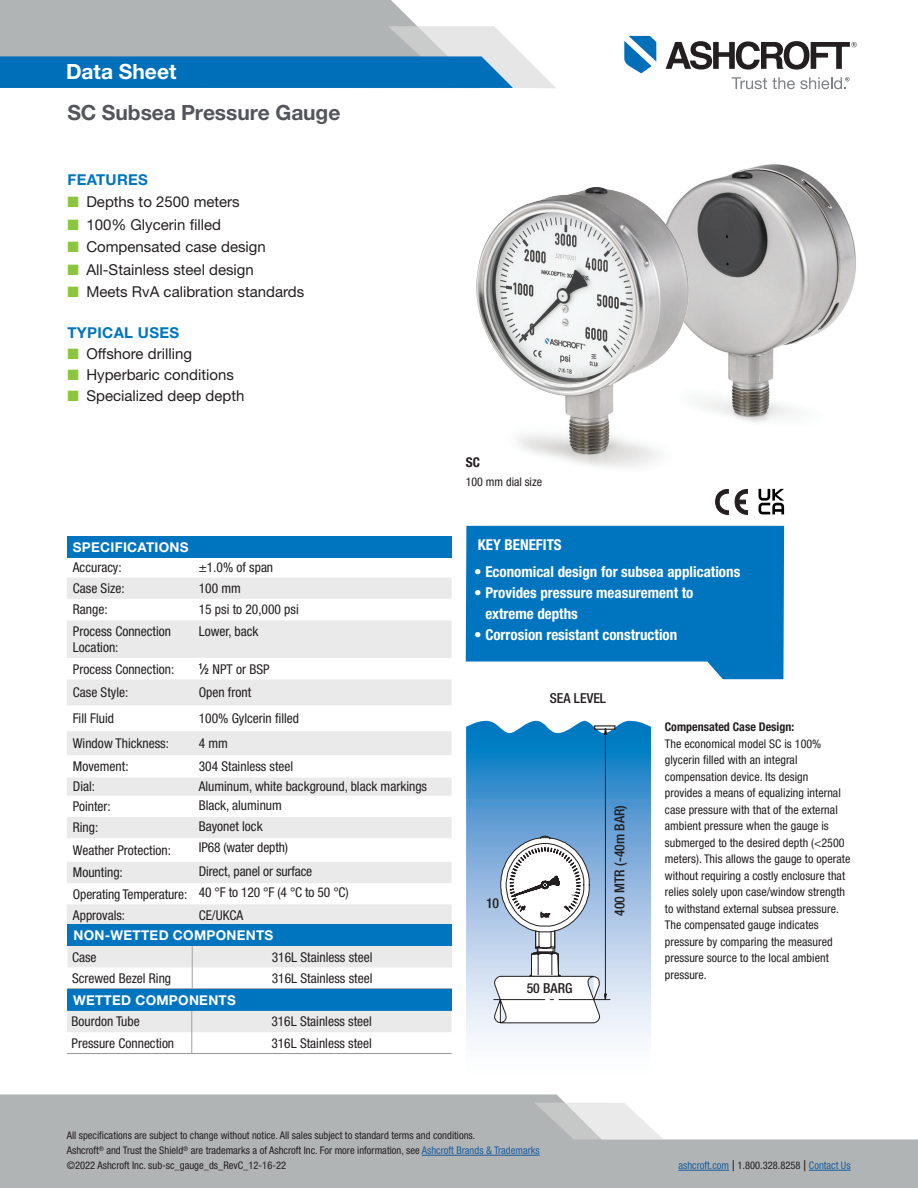
<style>
.page{position:relative;width:918px;height:1188px;background:#fff}
.page>*{position:absolute;margin:0;border:0;box-sizing:border-box;transform-origin:0 0}
.t1{font:700 21px "Helvetica Neue LT Pro";letter-spacing:-.005em;color:#54555a}
.t2{font:700 21px "Helvetica Neue LT Pro";color:#fff}
.t3{font:15px "Helvetica Neue LT Pro";color:#231f20}
.Key_Benefits{font:700 condensed 15px/21px "Helvetica Neue LT Pro";color:#fff}
.FEATURES_Header{font:700 15px "Helvetica Neue LT Pro";letter-spacing:.02em;color:#0075bf}
.t4{font:500 condensed 13.8px "Helvetica Neue";color:#231f20}
.TABLE_Body{font:condensed 13.5px/15.8px "Helvetica Neue LT Pro";color:#231f20}
.TABLE_Header{font:700 13.5px "Helvetica Neue LT Pro";letter-spacing:.02em;color:#fff}
.Gauge_code{font:700 condensed 13.5px "Helvetica Neue LT Pro";color:#231f20}
.Gauge_Size{font:condensed 12px/16.5px "Helvetica Neue LT Pro";letter-spacing:.005em;color:#231f20}
.t5{font:700 condensed 12px "Helvetica Neue LT Pro";color:#231f20}
.t6{font:condensed 10.5px/15px "Helvetica Neue LT Pro";color:#231f20}
.t7{font:condensed 10.5px "Helvetica Neue LT Pro";color:#175d9e}
.t8{font:6.45px "Arial";color:#231f20;scale:.94 1}
.s1{color:#8bc63e}
.s2{font-weight:700}
.s3{font-weight:700;font-size:8.1px}
.s4{color:#175d9e}
.s5{font-size:15px;color:#231f20}
.s6{color:#231f20}
</style>
<div class="page">
<div style="left:67px;top:536px;width:385px;height:22px;background:#0075bf"></div>
<svg style="left:67px;top:578px;width:385px;height:347px;fill:#eaeaeb"></svg>
<hr style="left:67px;top:925px;width:126px;height:1px;background:#939598">
<div style="left:68px;top:924px;width:384px;height:22px;background:#0075bf"></div>
<svg style="left:68px;top:946px;width:384px;height:43px"></svg>
<hr style="left:192px;top:988px;width:260px;height:1px;background:#939598">
<div style="left:67px;top:989px;width:385px;height:22px;background:#0075bf"></div>
<hr style="left:67px;top:1053px;width:125px;height:1px;background:#939598">
<svg style="left:67px;top:1011px;width:385px;height:42px"></svg>
<hr style="left:192px;top:1053px;width:260px;height:1px;background:#939598">
<svg style="left:466px;top:526px;width:318px;height:153px;background:#1781c4"></svg>
<img style="left:695px;top:164px;width:161px;height:259px">
<img style="left:476px;top:187px;width:230px;height:281px">
<svg style="left:466px;top:721px;width:185px;height:319px;background:#91bde1"></svg>
<div style="left:594px;top:725px;width:22px;height:5px;border:1px solid #231f20"></div>
<svg style="left:493px;top:722px;width:118px;height:301px"></svg>
<svg style="left:0;top:0;width:556px;height:88px;background:#85aac3"></svg>
<svg style="left:0;top:1094px;width:918px;height:94px;fill:#b1b4b5"></svg>
<svg style="left:534px;top:1103px;width:130px;height:36px"></svg>
<hr style="left:422px;top:1155px;width:118px;height:1px;background:#175d9e">
<hr style="left:678px;top:1170px;width:51px;height:1px;background:#175d9e">
<hr style="left:809px;top:1170px;width:42px;height:1px;background:#175d9e">
<svg style="left:624px;top:36px;width:32px;height:37px"></svg>
<svg style="left:666px;top:41px;width:191px;height:29px"></svg>
<svg style="left:732px;top:77px;width:117px;height:12px"></svg>
<svg style="left:735px;top:489px;width:13px;height:26px"></svg>
<svg style="left:716px;top:489px;width:13px;height:26px"></svg>
<svg style="left:759px;top:489px;width:25px;height:25px"></svg>
<h1 class="t2" style="left:66px;top:58px;width:112px">Data Sheet</h1>
<h1 class="t1" style="left:68px;top:99px;width:274px">SC Subsea Pressure Gauge</h1>
<p class="FEATURES_Header" style="left:68px;top:170px;width:82px">FEATURES</p>
<p class="t3" style="left:68px;top:192px;width:174px"><span class="s1">■</span> Depths to 2500 meters</p>
<p class="t3" style="left:68px;top:215px;width:155px"><span class="s1">■</span> 100% Glycerin filled</p>
<p class="t3" style="left:68px;top:237px;width:200px"><span class="s1">■</span> Compensated case design</p>
<p class="t3" style="left:68px;top:260px;width:188px"><span class="s1">■</span> All-Stainless steel design</p>
<p class="t3" style="left:68px;top:282px;width:238px"><span class="s1">■</span> Meets RvA calibration standards</p>
<p class="FEATURES_Header" style="left:68px;top:323px;width:113px">TYPICAL USES</p>
<p class="t3" style="left:68px;top:345px;width:126px"><span class="s1">■</span> Offshore drilling</p>
<p class="t3" style="left:68px;top:366px;width:168px"><span class="s1">■</span> Hyperbaric conditions</p>
<p class="t3" style="left:68px;top:387px;width:178px"><span class="s1">■</span> Specialized deep depth</p>
<p class="TABLE_Header" style="left:73px;top:538px;width:117px">SPECIFICATIONS</p>
<p class="TABLE_Body" style="left:73px;top:560px;width:50px">Accuracy:</p>
<p class="TABLE_Body" style="left:199px;top:560px;width:76px">±1.0% of span</p>
<p class="TABLE_Body" style="left:73px;top:580px;width:53px">Case Size:</p>
<p class="TABLE_Body" style="left:199px;top:580px;width:44px">100 mm</p>
<p class="TABLE_Body" style="left:73px;top:602px;width:36px">Range:</p>
<p class="TABLE_Body" style="left:199px;top:602px;width:102px">15 psi to 20,000 psi</p>
<p class="TABLE_Body" style="left:73px;top:623px;width:100px">Process Connection<br>Location:</p>
<p class="TABLE_Body" style="left:199px;top:623px;width:61px">Lower, back</p>
<p class="TABLE_Body" style="left:73px;top:661px;width:103px">Process Connection:</p>
<p class="TABLE_Body" style="left:199px;top:661px;width:72px"><sup>1</sup><span class="s2">⁄</span><span class="s3">2</span> NPT or BSP</p>
<p class="TABLE_Body" style="left:73px;top:684px;width:57px">Case Style:</p>
<p class="TABLE_Body" style="left:199px;top:684px;width:54px">Open front</p>
<p class="TABLE_Body" style="left:73px;top:710px;width:43px">Fill Fluid</p>
<p class="TABLE_Body" style="left:199px;top:710px;width:102px">100% Gylcerin filled</p>
<p class="TABLE_Body" style="left:73px;top:735px;width:98px">Window Thickness:</p>
<p class="TABLE_Body" style="left:199px;top:735px;width:31px">4 mm</p>
<p class="TABLE_Body" style="left:73px;top:758px;width:57px">Movement:</p>
<p class="TABLE_Body" style="left:199px;top:758px;width:96px">304 Stainless steel</p>
<p class="TABLE_Body" style="left:73px;top:779px;width:24px">Dial:</p>
<p class="TABLE_Body" style="left:199px;top:779px;width:230px">Aluminum, white background, black markings</p>
<p class="TABLE_Body" style="left:73px;top:798px;width:39px">Pointer:</p>
<p class="TABLE_Body" style="left:199px;top:797px;width:85px">Black, aluminum</p>
<p class="TABLE_Body" style="left:73px;top:820px;width:27px">Ring:</p>
<p class="TABLE_Body" style="left:199px;top:818px;width:65px">Bayonet lock</p>
<p class="TABLE_Body" style="left:73px;top:842px;width:100px">Weather Protection:</p>
<p class="TABLE_Body" style="left:199px;top:839px;width:91px">IP68 (water depth)</p>
<p class="TABLE_Body" style="left:73px;top:865px;width:51px">Mounting:</p>
<p class="TABLE_Body" style="left:199px;top:863px;width:115px">Direct, panel or surface</p>
<p class="TABLE_Body" style="left:73px;top:886px;width:116px">Operating Temperature:</p>
<p class="TABLE_Body" style="left:199px;top:884px;width:152px">40 °F to 120 °F (4 °C to 50 °C)</p>
<p class="TABLE_Body" style="left:73px;top:907px;width:54px">Approvals:</p>
<p class="TABLE_Body" style="left:199px;top:907px;width:46px">CE/UKCA</p>
<p class="TABLE_Header" style="left:74px;top:927px;width:201px">NON-WETTED COMPONENTS</p>
<p class="TABLE_Body" style="left:72px;top:949px;width:26px">Case</p>
<p class="TABLE_Body" style="left:272px;top:949px;width:102px">316L Stainless steel</p>
<p class="TABLE_Body" style="left:72px;top:970px;width:101px">Screwed Bezel Ring</p>
<p class="TABLE_Body" style="left:272px;top:970px;width:102px">316L Stainless steel</p>
<p class="TABLE_Header" style="left:73px;top:992px;width:164px">WETTED COMPONENTS</p>
<p class="TABLE_Body" style="left:72px;top:1014px;width:70px">Bourdon Tube</p>
<p class="TABLE_Body" style="left:271px;top:1014px;width:102px">316L Stainless steel</p>
<p class="TABLE_Body" style="left:72px;top:1035px;width:104px">Pressure Connection</p>
<p class="TABLE_Body" style="left:271px;top:1035px;width:102px">316L Stainless steel</p>
<p class="Gauge_code" style="left:466px;top:454px;width:16px">SC</p>
<p class="Gauge_Size" style="left:466px;top:473px;width:78px">100 mm dial size</p>
<p class="Key_Benefits" style="left:478px;top:534px;width:85px">KEY BENEFITS</p>
<p class="Key_Benefits" style="left:474px;top:561px;width:268px">• Economical design for subsea applications</p>
<p class="Key_Benefits" style="left:485px;top:582px;width:210px;text-indent:-11px">• Provides pressure measurement to extreme depths</p>
<p class="Key_Benefits" style="left:474px;top:624px;width:205px">• Corrosion resistant construction</p>
<p class="t4" style="left:550px;top:690px;width:58px">SEA LEVEL</p>
<p class="t4" style="left:486px;top:895px;width:15px">10</p>
<p class="t8" style="left:541px;top:910px;width:11px">bar</p>
<p class="t4" style="left:527px;top:980px;width:47px">50 BARG</p>
<p class="t4" style="left:611px;top:916px;width:112px;rotate:-90deg">400 MTR (-40m BAR)</p>
<p class="t5" style="left:665px;top:720px;width:131px">Compensated Case Design:</p>
<p class="Gauge_Size" style="left:665px;top:735px;width:187px">The economical model SC is 100% glycerin filled with an integral compensation device. Its design<br>provides a means of equalizing internal case pressure with that of the external ambient pressure when the gauge is submerged to the desired depth (&lt;2500 meters). This allows the gauge to operate without requiring a costly enclosure that relies solely upon case/window strength to withstand external subsea pressure.<br>The compensated gauge indicates pressure by comparing the measured pressure source to the local ambient pressure.</p>
<p class="t6" style="left:67px;top:1128px;width:474px">All specifications are subject to change without notice. All sales subject to standard terms and conditions.<br>Ashcroft<sup>®</sup> and Trust the Shield<sup>®</sup> are trademarks a of Ashcroft Inc. For more information, see <span class="s4">Ashcroft Brands &amp; Trademarks </span>©2022 Ashcroft Inc. sub-sc_gauge_ds_RevC_12-16-22</p>
<p class="t7" style="left:678px;top:1159px;width:174px">ashcroft.com <span class="s5">|</span> <span class="s6">1.800.328.8258</span> <span class="s5">|</span> Contact Us</p>
</div>
